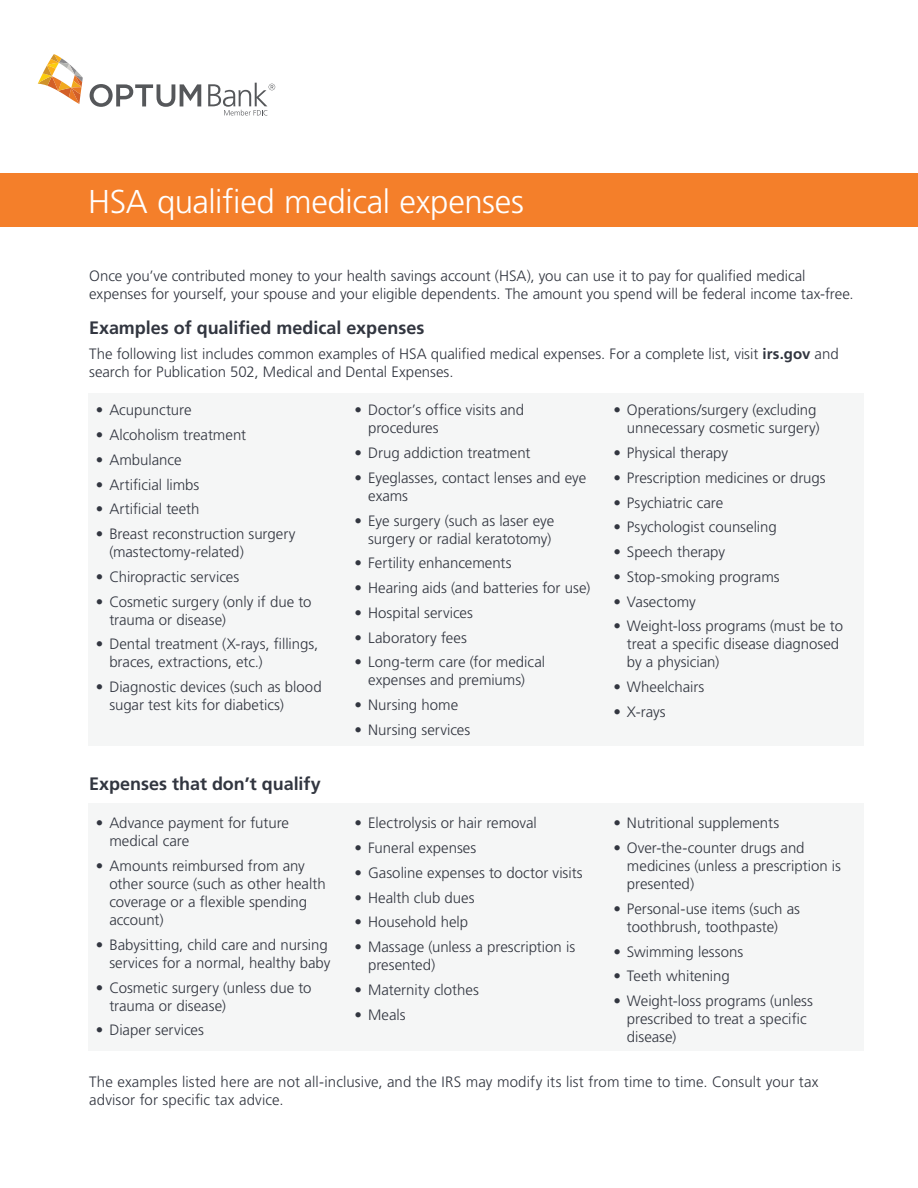
<style>
.page{position:relative;width:918px;height:1188px;background:#fff}
.page>*{position:absolute;margin:0;border:0;box-sizing:border-box;transform-origin:0 0}
.t1{font:300 33px "Frutiger LT Std";letter-spacing:-.01em;color:#fff}
.t2{font:700 18px "Frutiger LT Std";color:#323640}
.t3{font:300 15px/18px "Frutiger LT Std";color:#323640}
.s1{font-weight:700}
</style>
<div class="page">
<div style="left:88px;top:804px;width:776px;height:247px;background:#f5f6f6"></div>
<div style="left:88px;top:393px;width:776px;height:352px;background:#f5f6f6"></div>
<div style="left:0;top:173px;width:918px;height:54px;background:#f47f2a"></div>
<svg style="left:38px;top:54px;width:45px;height:50px"></svg>
<svg style="left:90px;top:84px;width:111px;height:23px"></svg>
<svg style="left:208px;top:83px;width:67px;height:33px"></svg>
<p class="t1" style="left:88px;top:183px;width:437px">HSA qualified medical expenses</p>
<p class="t3" style="left:89px;top:267px;width:766px">Once you’ve contributed money to your health savings account (HSA), you can use it to pay for qualified medical expenses for yourself, your spouse and your eligible dependents. The amount you spend will be federal income tax-free.</p>
<p class="t2" style="left:89px;top:318px;width:337px">Examples of qualified medical expenses</p>
<p class="t3" style="left:89px;top:345px;width:751px">The following list includes common examples of HSA qualified medical expenses. For a complete list, visit <span class="s1">irs.gov</span> and search for Publication 502, Medical and Dental Expenses.</p>
<p class="t3" style="left:96px;top:401px;width:97px">• Acupuncture</p>
<p class="t3" style="left:96px;top:426px;width:152px">• Alcoholism treatment</p>
<p class="t3" style="left:96px;top:451px;width:87px">• Ambulance</p>
<p class="t3" style="left:96px;top:476px;width:105px">• Artificial limbs</p>
<p class="t3" style="left:96px;top:500px;width:105px">• Artificial teeth</p>
<p class="t3" style="left:109px;top:525px;width:188px;text-indent:-14px">• Breast reconstruction surgery (mastectomy-related)</p>
<p class="t3" style="left:96px;top:568px;width:145px">• Chiropractic services</p>
<p class="t3" style="left:109px;top:593px;width:204px;text-indent:-14px">• Cosmetic surgery (only if due to trauma or disease)</p>
<p class="t3" style="left:109px;top:635px;width:210px;text-indent:-14px">• Dental treatment (X-rays, fillings, braces, extractions, etc.)</p>
<p class="t3" style="left:109px;top:678px;width:214px;text-indent:-14px">• Diagnostic devices (such as blood sugar test kits for diabetics)</p>
<p class="t3" style="left:368px;top:401px;width:158px;text-indent:-14px">• Doctor’s office visits and procedures</p>
<p class="t3" style="left:355px;top:444px;width:177px">• Drug addiction treatment</p>
<p class="t3" style="left:368px;top:469px;width:220px;text-indent:-14px">• Eyeglasses, contact lenses and eye exams</p>
<p class="t3" style="left:355px;top:512px;width:201px;text-align:right">• Eye surgery (such as laser eye surgery or radial keratotomy)</p>
<p class="t3" style="left:355px;top:554px;width:159px">• Fertility enhancements</p>
<p class="t3" style="left:355px;top:579px;width:237px">• Hearing aids (and batteries for use)</p>
<p class="t3" style="left:355px;top:604px;width:120px">• Hospital services</p>
<p class="t3" style="left:355px;top:629px;width:114px">• Laboratory fees</p>
<p class="t3" style="left:355px;top:653px;width:192px;text-align:center">• Long-term care (for medical expenses and premiums)</p>
<p class="t3" style="left:355px;top:696px;width:105px">• Nursing home</p>
<p class="t3" style="left:355px;top:721px;width:117px">• Nursing services</p>
<p class="t3" style="left:613px;top:401px;width:208px;text-align:right">• Operations/surgery (excluding unnecessary cosmetic surgery)</p>
<p class="t3" style="left:613px;top:444px;width:116px">• Physical therapy</p>
<p class="t3" style="left:613px;top:469px;width:214px">• Prescription medicines or drugs</p>
<p class="t3" style="left:613px;top:494px;width:111px">• Psychiatric care</p>
<p class="t3" style="left:613px;top:518px;width:165px">• Psychologist counseling</p>
<p class="t3" style="left:613px;top:543px;width:113px">• Speech therapy</p>
<p class="t3" style="left:613px;top:568px;width:168px">• Stop-smoking programs</p>
<p class="t3" style="left:613px;top:593px;width:84px">• Vasectomy</p>
<p class="t3" style="left:627px;top:617px;width:218px;text-indent:-14px">• Weight-loss programs (must be to treat a specific disease diagnosed by a physician)</p>
<p class="t3" style="left:613px;top:678px;width:93px">• Wheelchairs</p>
<p class="t3" style="left:613px;top:703px;width:54px">• X-rays</p>
<p class="t2" style="left:89px;top:773px;width:233px">Expenses that don’t qualify</p>
<p class="t3" style="left:109px;top:814px;width:181px;text-indent:-14px">• Advance payment for future medical care</p>
<p class="t3" style="left:109px;top:857px;width:218px;text-indent:-14px">• Amounts reimbursed from any other source (such as other health coverage or a flexible spending account)</p>
<p class="t3" style="left:96px;top:936px;width:236px;text-align:right">• Babysitting, child care and nursing services for a normal, healthy baby</p>
<p class="t3" style="left:109px;top:979px;width:204px;text-indent:-14px">• Cosmetic surgery (unless due to trauma or disease)</p>
<p class="t3" style="left:96px;top:1021px;width:110px">• Diaper services</p>
<p class="t3" style="left:613px;top:814px;width:167px">• Nutritional supplements</p>
<p class="t3" style="left:627px;top:839px;width:216px;text-indent:-14px">• Over-the-counter drugs and medicines (unless a prescription is presented)</p>
<p class="t3" style="left:613px;top:900px;width:188px;text-align:center">• Personal-use items (such as toothbrush, toothpaste)</p>
<p class="t3" style="left:613px;top:943px;width:131px">• Swimming lessons</p>
<p class="t3" style="left:613px;top:967px;width:118px">• Teeth whitening</p>
<p class="t3" style="left:627px;top:992px;width:188px;text-indent:-14px">• Weight-loss programs (unless prescribed to treat a specific disease)</p>
<p class="t3" style="left:89px;top:1073px;width:731px">The examples listed here are not all-inclusive, and the IRS may modify its list from time to time. Consult your tax advisor for specific tax advice.</p>
<p class="t3" style="left:355px;top:814px;width:184px">• Electrolysis or hair removal</p>
<p class="t3" style="left:355px;top:839px;width:123px">• Funeral expenses</p>
<p class="t3" style="left:355px;top:864px;width:230px">• Gasoline expenses to doctor visits</p>
<p class="t3" style="left:355px;top:889px;width:121px">• Health club dues</p>
<p class="t3" style="left:355px;top:913px;width:115px">• Household help</p>
<p class="t3" style="left:368px;top:938px;width:209px;text-indent:-14px">• Massage (unless a prescription is presented)</p>
<p class="t3" style="left:355px;top:981px;width:126px">• Maternity clothes</p>
<p class="t3" style="left:355px;top:1006px;width:53px">• Meals</p>
</div>
